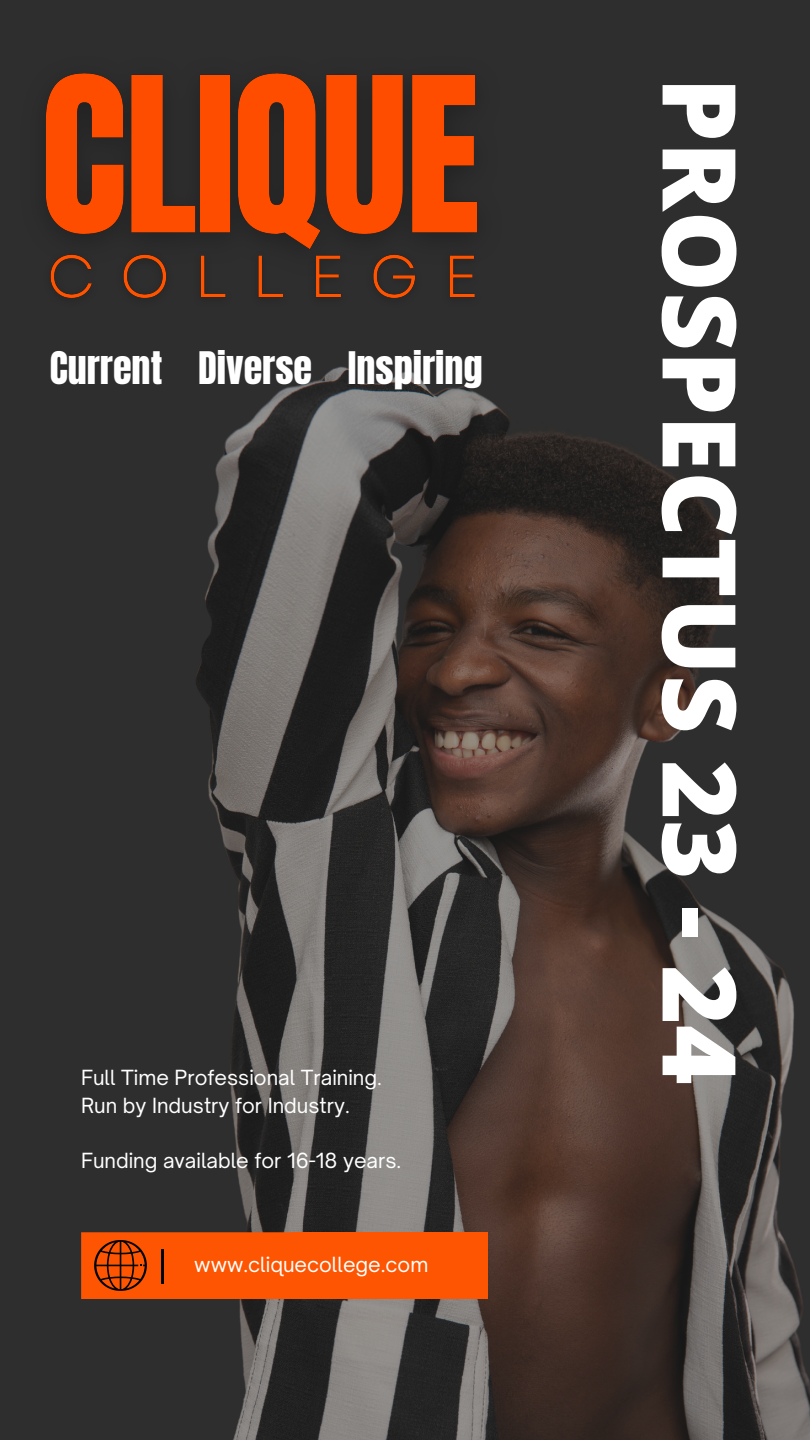
<style>
.page{position:relative;width:810px;height:1440px;background:#2e2e2e}
.page>*{position:absolute;margin:0;border:0;box-sizing:border-box;transform-origin:0 0}
.t1{font:800 102px "Open Sans";color:#fff}
.t2{font:38.2px "Anton";color:#fff}
.t3{font:20px "Open Sauce One";color:#fff}
</style>
<div class="page">
<img style="left:196px;top:366px;width:614px;height:1074px">
<div style="left:291px;top:1232px;width:197px;height:67px;background:#fe5502"></div>
<svg style="left:81px;top:1232px;width:210px;height:67px;background:#eb4f02"></svg>
<img style="left:45px;top:73px;width:433px;height:160px">
<img style="left:50px;top:233px;width:425px;height:65px">
<p class="t2" style="left:50px;top:341px;width:435px">Current Diverse Inspiring</p>
<p class="t3" style="left:81px;top:1065px;width:302px">Full Time Professional Training.</p>
<h3 class="t3" style="left:81px;top:1093px;width:270px">Run by Industry for Industry.</h3>
<p class="t3" style="left:81px;top:1148px;width:322px">Funding available for 16-18 years.</p>
<p class="t3" style="left:194px;top:1252px;width:236px">www.cliquecollege.com</p>
<h2 class="t1" style="left:772px;top:77px;width:1009px;rotate:90deg">PROSPECTUS 23 - 24</h2>
</div>
